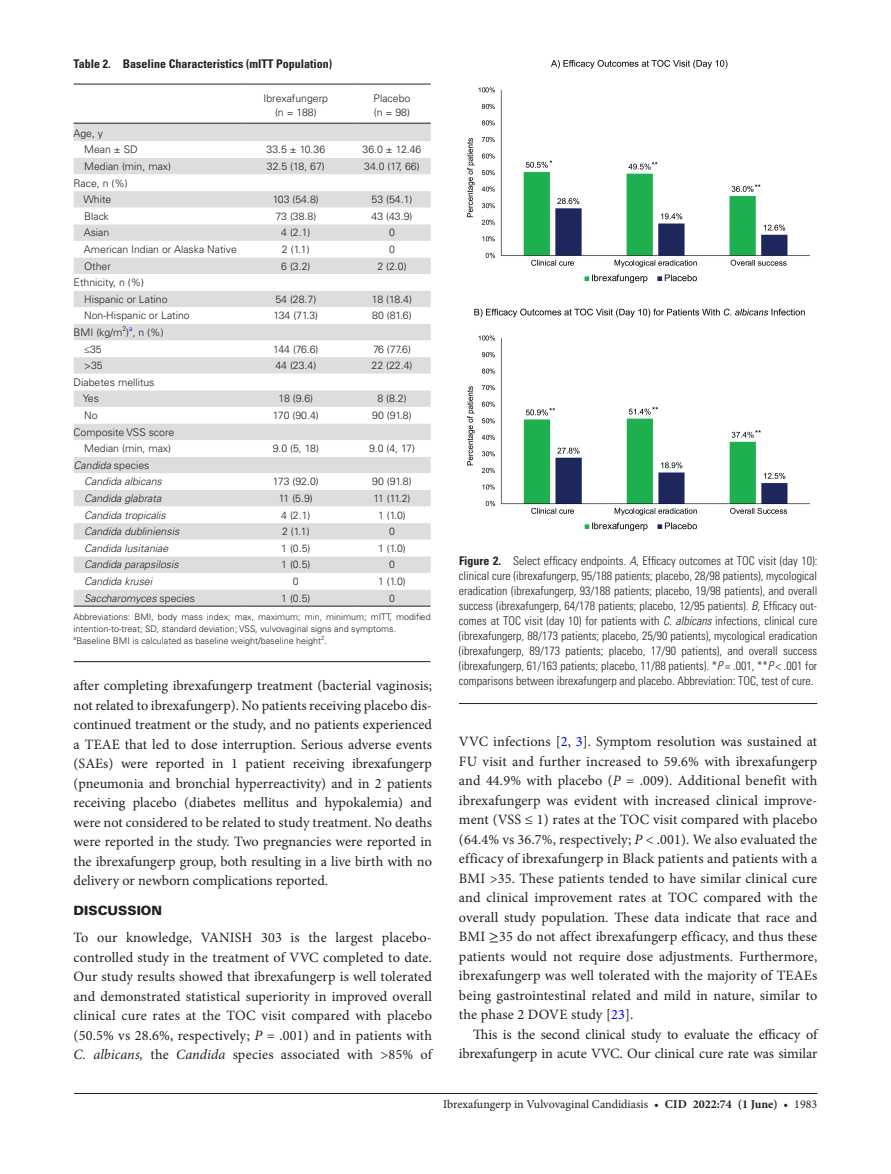
<style>
.page{position:relative;width:891px;height:1174px;background:#fff}
.page>*{position:absolute;margin:0;border:0;box-sizing:border-box;transform-origin:0 0}
.t1{font:14.25px/19.5px "Minion Pro";color:#231f20;text-align:justify}
.t2{font:900 12.75px "Univers LT Std";color:#231f20}
.t3{font:300 condensed 12px/15px "Univers LT Std";color:#231f20;text-align:justify}
.t4{font:12px "Minion Pro";color:#231f20}
.t5{font:700 condensed 12px "Univers LT Std";color:#231f20}
.t6{font:300 10.5px/16.6px "Univers LT Std";color:#231f20}
.t7{font:italic 300 10.5px/16.6px "Univers LT Std";color:#231f20}
.t8{font:300 9px/12px "Univers LT Std";color:#231f20}
.t9{font:300 6px "Univers LT Std";color:#231f20}
.s1{font-style:normal}
.s2{font-style:italic}
.s3{font-weight:700}
.s4{color:#00f}
.s5{font-family:"STIX General"}
</style>
<div class="page">
<hr style="left:74px;top:1093px;width:743px;height:1px;background:#231f20">
<hr style="left:74px;top:661px;width:357px;height:1px;background:#231f20">
<svg style="left:74px;top:122px;width:357px;height:1px"></svg>
<div style="left:74px;top:124px;width:357px;height:482px;background:#dcdddf"></div>
<svg style="left:74px;top:141px;width:357px;height:449px"></svg>
<hr style="left:74px;top:84px;width:167px;height:1px;background:#231f20">
<hr style="left:241px;top:84px;width:112px;height:1px;background:#231f20">
<hr style="left:353px;top:84px;width:78px;height:1px;background:#231f20">
<hr style="left:74px;top:123px;width:167px;height:1px;background:#231f20">
<hr style="left:241px;top:123px;width:112px;height:1px;background:#231f20">
<hr style="left:353px;top:123px;width:78px;height:1px;background:#231f20">
<hr style="left:74px;top:606px;width:167px;height:1px;background:#231f20">
<hr style="left:241px;top:606px;width:112px;height:1px;background:#231f20">
<hr style="left:353px;top:606px;width:78px;height:1px;background:#231f20">
<hr style="left:459px;top:703px;width:358px;height:1px;background:#231f20">
<img style="left:466px;top:59px;width:344px;height:472px">
<p class="t5" style="left:74px;top:56px;width:260px">Table 2. Baseline Characteristics (mITT Population)</p>
<p class="t6" style="left:264px;top:92px;width:66px;line-height:13.5px;text-align:center">Ibrexafungerp (n = 188)</p>
<p class="t6" style="left:374px;top:92px;width:38px;line-height:13.5px">Placebo (n = 98)</p>
<p class="t6" style="left:84px;top:125px;width:55px;text-indent:-10px">Age, y<br>Mean ± SD</p>
<p class="t6" style="left:267px;top:141px;width:60px">33.5 ± 10.36</p>
<p class="t6" style="left:363px;top:141px;width:60px">36.0 ± 12.46</p>
<p class="t6" style="left:84px;top:158px;width:88px">Median (min, max)</p>
<p class="t6" style="left:267px;top:158px;width:60px">32.5 (18, 67)</p>
<p class="t6" style="left:364px;top:158px;width:57px">34.0 (17, 66)</p>
<p class="t6" style="left:83px;top:175px;width:46px;text-indent:-10px">Race, n (%)<br>White</p>
<p class="t6" style="left:273px;top:191px;width:47px">103 (54.8)</p>
<p class="t6" style="left:372px;top:191px;width:42px">53 (54.1)</p>
<p class="t6" style="left:84px;top:208px;width:26px">Black</p>
<p class="t6" style="left:275px;top:208px;width:42px">73 (38.8)</p>
<p class="t6" style="left:372px;top:208px;width:42px">43 (43.9)</p>
<p class="t6" style="left:84px;top:224px;width:27px">Asian</p>
<p class="t6" style="left:281px;top:224px;width:31px">4 (2.1)</p>
<p class="t6" style="left:389px;top:224px;width:7px">0</p>
<p class="t6" style="left:84px;top:241px;width:154px">American Indian or Alaska Native</p>
<p class="t6" style="left:282px;top:241px;width:29px">2 (1.1)</p>
<p class="t6" style="left:389px;top:241px;width:7px">0</p>
<p class="t6" style="left:84px;top:258px;width:28px">Other</p>
<p class="t6" style="left:281px;top:258px;width:31px">6 (3.2)</p>
<p class="t6" style="left:377px;top:258px;width:31px">2 (2.0)</p>
<p class="t6" style="left:84px;top:274px;width:85px;text-indent:-10px">Ethnicity, n (%)<br>Hispanic or Latino</p>
<p class="t6" style="left:275px;top:291px;width:42px">54 (28.7)</p>
<p class="t6" style="left:372px;top:291px;width:42px">18 (18.4)</p>
<p class="t6" style="left:84px;top:307px;width:107px">Non-Hispanic or Latino</p>
<p class="t6" style="left:273px;top:307px;width:46px">134 (71.3)</p>
<p class="t6" style="left:372px;top:307px;width:41px">80 (81.6)</p>
<p class="t6" style="left:84px;top:324px;width:81px;text-indent:-11px">BMI (kg/m<sup>2</sup>)<sup>a</sup>, n (%) ≤35</p>
<p class="t6" style="left:273px;top:341px;width:47px">144 (76.6)</p>
<p class="t6" style="left:373px;top:341px;width:39px">76 (77.6)</p>
<p class="t6" style="left:84px;top:357px;width:20px">&gt;35</p>
<p class="t6" style="left:275px;top:357px;width:42px">44 (23.4)</p>
<p class="t6" style="left:372px;top:357px;width:42px">22 (22.4)</p>
<p class="t6" style="left:83px;top:374px;width:73px;text-indent:-9px">Diabetes mellitus<br>Yes</p>
<p class="t6" style="left:279px;top:390px;width:36px">18 (9.6)</p>
<p class="t6" style="left:377px;top:390px;width:31px">8 (8.2)</p>
<p class="t6" style="left:84px;top:407px;width:15px">No</p>
<p class="t6" style="left:273px;top:407px;width:47px">170 (90.4)</p>
<p class="t6" style="left:372px;top:407px;width:41px">90 (91.8)</p>
<p class="t6" style="left:84px;top:424px;width:92px;text-indent:-10px">Composite VSS score<br>Median (min, max)</p>
<p class="t6" style="left:273px;top:440px;width:48px">9.0 (5, 18)</p>
<p class="t6" style="left:369px;top:440px;width:47px">9.0 (4, 17)</p>
<p class="t7" style="left:84px;top:457px;width:79px;text-indent:-10px">Candida <span class="s1">species<br></span>Candida albicans</p>
<p class="t6" style="left:273px;top:473px;width:47px">173 (92.0)</p>
<p class="t6" style="left:372px;top:473px;width:41px">90 (91.8)</p>
<p class="t7" style="left:84px;top:490px;width:79px">Candida glabrata</p>
<p class="t6" style="left:279px;top:490px;width:35px">11 (5.9)</p>
<p class="t6" style="left:374px;top:490px;width:38px">11 (11.2)</p>
<p class="t7" style="left:84px;top:507px;width:83px">Candida tropicalis</p>
<p class="t6" style="left:281px;top:507px;width:31px">4 (2.1)</p>
<p class="t6" style="left:378px;top:507px;width:29px">1 (1.0)</p>
<p class="t7" style="left:84px;top:523px;width:97px">Candida dubliniensis</p>
<p class="t6" style="left:282px;top:523px;width:29px">2 (1.1)</p>
<p class="t6" style="left:389px;top:523px;width:7px">0</p>
<p class="t7" style="left:84px;top:540px;width:86px">Candida lusitaniae</p>
<p class="t6" style="left:281px;top:540px;width:31px">1 (0.5)</p>
<p class="t6" style="left:378px;top:540px;width:29px">1 (1.0)</p>
<p class="t7" style="left:84px;top:556px;width:96px">Candida parapsilosis</p>
<p class="t6" style="left:281px;top:556px;width:31px">1 (0.5)</p>
<p class="t6" style="left:389px;top:556px;width:7px">0</p>
<p class="t7" style="left:84px;top:573px;width:70px">Candida krusei</p>
<p class="t6" style="left:293px;top:573px;width:7px">0</p>
<p class="t6" style="left:378px;top:573px;width:29px">1 (1.0)</p>
<p class="t7" style="left:84px;top:590px;width:113px">Saccharomyces <span class="s1">species</span></p>
<p class="t6" style="left:281px;top:590px;width:31px">1 (0.5)</p>
<p class="t6" style="left:389px;top:590px;width:7px">0</p>
<p class="t8" style="left:74px;top:611px;width:359px">Abbreviations: BMI, body mass index; max, maximum; min, minimum; mITT, modified intention-to-treat; SD, standard deviation; VSS, vulvovaginal signs and symptoms.</p>
<p class="t9" style="left:74px;top:634px;width:4px">a</p>
<p class="t8" style="left:77px;top:635px;width:252px">Baseline BMI is calculated as baseline weight/baseline height .</p>
<p class="t9" style="left:321px;top:634px;width:5px">2</p>
<p class="t1" style="left:74px;top:676px;width:360px">after completing ibrexafungerp treatment (bacterial vaginosis; not related to ibrexafungerp). No patients receiving placebo dis&shy;continued treatment or the study, and no patients experienced a TEAE that led to dose interruption. Serious adverse events (SAEs) were reported in 1 patient receiving ibrexafungerp (pneumonia and bronchial hyperreactivity) and in 2 patients receiving placebo (diabetes mellitus and hypokalemia) and were not considered to be related to study treatment. No deaths were reported in the study. Two pregnancies were reported in the ibrexafungerp group, both resulting in a live birth with no delivery or newborn complications reported.</p>
<p class="t2" style="left:74px;top:903px;width:90px">DISCUSSION</p>
<p class="t1" style="left:74px;top:928px;width:360px">To our knowledge, VANISH 303 is the largest placebo&shy;controlled study in the treatment of VVC completed to date.<br>Our study results showed that ibrexafungerp is well tolerated and demonstrated statistical superiority in improved overall clinical cure rates at the TOC visit compared with placebo (50.5% vs 28.6%, respectively; <span class="s2">P</span> = .001) and in patients with <span class="s2">C. albicans,</span> the <span class="s2">Candida</span> species associated with &gt;85% of</p>
<p class="t3" style="left:459px;top:553px;width:360px"><span class="s3">Figure 2.</span> Select efficacy endpoints. <span class="s2">A</span>, Efficacy outcomes at TOC visit (day 10): clinical cure (ibrexafungerp, 95/188 patients; placebo, 28/98 patients), mycological eradication (ibrexafungerp, 93/188 patients; placebo, 19/98 patients), and overall success (ibrexafungerp, 64/178 patients; placebo, 12/95 patients). <span class="s2">B</span>, Efficacy out&shy;comes at TOC visit (day 10) for patients with <span class="s2">C. albicans</span> infections, clinical cure (ibrexafungerp, 88/173 patients; placebo, 25/90 patients), mycological eradication (ibrexafungerp, 89/173 patients; placebo, 17/90 patients), and overall success (ibrexafungerp, 61/163 patients; placebo, 11/88 patients). *<span class="s2">P</span> = .001, **<span class="s2">P</span> &lt; .001 for comparisons between ibrexafungerp and placebo. Abbreviation: TOC, test of cure.</p>
<p class="t1" style="left:459px;top:732px;width:360px">VVC infections [<span class="s4">2</span>, <span class="s4">3</span>]. Symptom resolution was sustained at FU visit and further increased to 59.6% with ibrexafungerp and 44.9% with placebo (<span class="s2">P</span> = .009). Additional benefit with ibrexafungerp was evident with increased clinical improve&shy;ment (VSS ≤ 1) rates at the TOC visit compared with placebo (64.4% vs 36.7%, respectively; <span class="s2">P</span> &lt; .001). We also evaluated the efficacy of ibrexafungerp in Black patients and patients with a BMI &gt;35. These patients tended to have similar clinical cure and clinical improvement rates at TOC compared with the overall study population. These data indicate that race and BMI <span class="s5">≥</span>35 do not affect ibrexafungerp efficacy, and thus these patients would not require dose adjustments. Furthermore, ibrexafungerp was well tolerated with the majority of TEAEs being gastrointestinal related and mild in nature, similar to the phase 2 DOVE study [<span class="s4">23</span>].</p>
<p class="t1" style="left:459px;top:1024px;width:360px;text-align:right">This is the second clinical study to evaluate the efficacy of ibrexafungerp in acute VVC. Our clinical cure rate was similar</p>
<p class="t4" style="left:443px;top:1096px;width:376px">Ibrexafungerp in Vulvovaginal Candidiasis • <span class="s3">cid 2022:74 (1 June)</span> • 1983</p>
</div>
